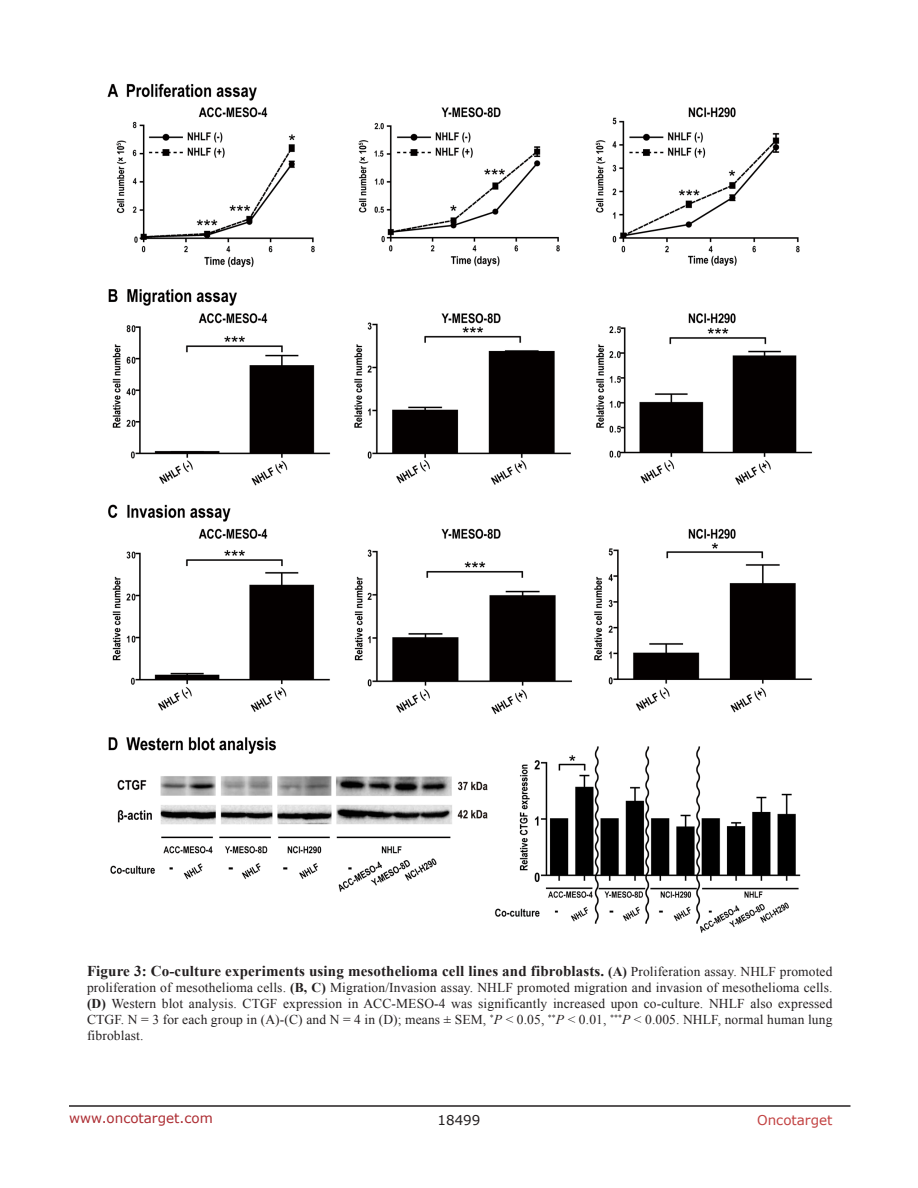
<style>
.page{position:relative;width:918px;height:1188px;background:#fff}
.page>*{position:absolute;margin:0;border:0;box-sizing:border-box;transform-origin:0 0}
.figuretext{font:700 15px "Times New Roman";letter-spacing:.01em;color:#231f20}
.figuretext-2{font:13.5px/16.2px "Times New Roman";letter-spacing:.01em;color:#231f20;text-align:justify}
.t1{font:13.5px "Verdana";color:#ac2b31}
.t2{font:13.5px "Verdana";color:#c24141}
.t3{font:13.5px "Verdana";color:#231f20}
.s1{font-size:13.5px}
.s2{font-weight:400;font-size:13.5px}
.s3{font-weight:700}
.s4{font-style:italic}
</style>
<div class="page">
<hr style="left:69px;top:1105px;width:781px;height:2px;background:#231f20">
<img style="left:107px;top:83px;width:706px;height:850px">
<p class="figuretext" style="left:87px;top:960px;width:747px">Figure 3: Co-culture experiments using mesothelioma cell lines and fibroblasts. <span class="s1">(A)</span> <span class="s2">Proliferation assay. NHLF promoted</span></p>
<p class="figuretext-2" style="left:87px;top:979px;width:747px">proliferation of mesothelioma cells. <span class="s3">(B, C)</span> Migration/Invasion assay. NHLF promoted migration and invasion of mesothelioma cells. <span class="s3">(D)</span> Western blot analysis. CTGF expression in ACC-MESO-4 was significantly increased upon co-culture. NHLF also expressed CTGF. N = 3 for each group in (A)-(C) and N = 4 in (D); means ± SEM, <sup>*</sup><span class="s4">P</span> &lt; 0.05, <sup>**</sup><span class="s4">P</span> &lt; 0.01, <sup>***</sup><span class="s4">P</span> &lt; 0.005. NHLF, normal human lung fibroblast.</p>
<p class="t1" style="left:69px;top:1109px;width:145px">www.oncotarget.com</p>
<p class="t3" style="left:438px;top:1111px;width:44px">18499</p>
<p class="t2" style="left:757px;top:1111px;width:77px">Oncotarget</p>
</div>
